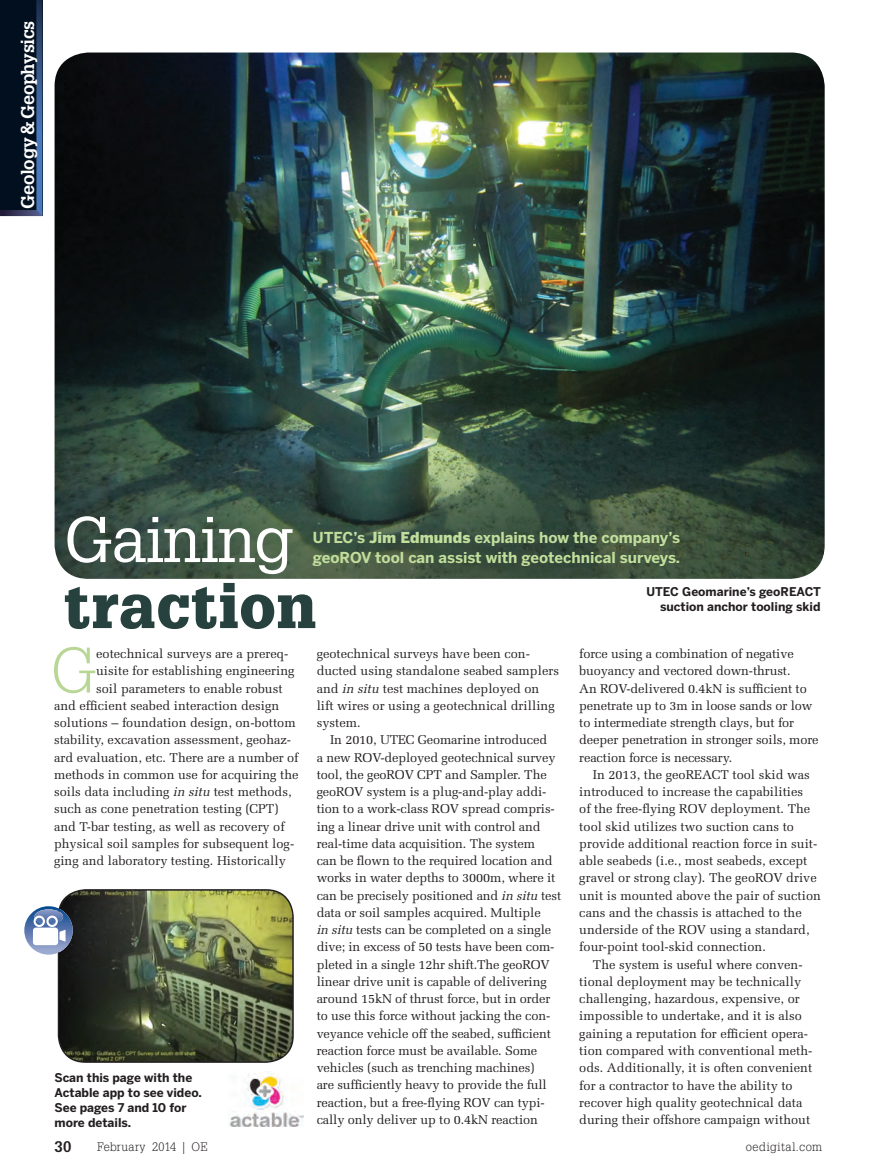
<style>
.page{position:relative;width:878px;height:1175px;background:#fff}
.page>*{position:absolute;margin:0;border:0;box-sizing:border-box;transform-origin:0 0}
.t1{font:63px "Glypha LT Std";letter-spacing:-.02em;color:#fff}
.t2{font:300 62.7px "Glypha LT Std";color:#b8d694}
.t3{font:900 60px "Glypha LT Std";letter-spacing:.01em;color:#27413e}
.t4{font:700 18px "Glypha LT Std";letter-spacing:-.015em;color:#fff}
.t5{font:700 15px/19.5px "Benton Sans";color:#c1de9c}
.t6{font:700 15px "Glypha LT Std";color:#231f20}
.t7{font:12.75px "Melior LT Std";color:#231f20}
.t8{font:700 12px/15px "Benton Sans";color:#231f20;text-align:right}
.t9{font:300 12px "Glypha LT Std";letter-spacing:.015em;color:#231f20}
.t10{font:300 12px "Glypha LT Std";letter-spacing:.035em;color:#231f20}
.s1{font-weight:900}
.s2{font-style:italic}
</style>
<div class="page">
<div style="left:0;top:0;width:42px;height:216px;background:#010f1e"></div>
<svg style="left:0;top:210px;width:36px;height:6px"></svg>
<svg style="left:36px;top:0;width:6px;height:216px"></svg>
<img style="left:55px;top:53px;width:769px;height:526px">
<img style="left:228px;top:1071px;width:75px;height:56px">
<img style="left:24px;top:889px;width:270px;height:173px">
<div style="left:46px;top:915px;width:12px;height:12px;border:2px solid #fff;border-radius:50%"></div>
<div style="left:34px;top:915px;width:11px;height:12px;border:2px solid #fff;border-radius:50%"></div>
<p class="t4" style="left:16px;top:208px;width:189px;rotate:-90deg">Geology &amp; Geophysics</p>
<p class="t1" style="left:64px;top:501px;width:231px">Gaining</p>
<p class="t3" style="left:64px;top:570px;width:254px">t raction</p>
<p class="t5" style="left:313px;top:527px;width:369px">UTEC’s <span class="s1">Jim Edmunds</span> explains how the company’s geoROV tool can assist with geotechnical surveys.</p>
<p class="t8" style="left:646px;top:584px;width:176px">UTEC Geomarine’s geoREACT suction anchor tooling skid</p>
<p class="t2" style="left:51px;top:635px;width:47px">G</p>
<p class="t7" style="left:96px;top:646px;width:193px">eotechnical surveys are a prereq-</p>
<p class="t7" style="left:96px;top:663px;width:200px">uisite for establishing engineering</p>
<p class="t7" style="left:96px;top:680px;width:188px">soil parameters to enable robust</p>
<p class="t7" style="left:54px;top:698px;width:227px">and efficient seabed interaction design</p>
<p class="t7" style="left:54px;top:715px;width:243px">solutions – foundation design, on-bottom</p>
<p class="t7" style="left:54px;top:732px;width:239px">stability, excavation assessment, geohaz-</p>
<p class="t7" style="left:54px;top:749px;width:246px">ard evaluation, etc. There are a number of</p>
<p class="t7" style="left:54px;top:767px;width:246px">methods in common use for acquiring the</p>
<p class="t7" style="left:54px;top:784px;width:239px">soils data including <span class="s2">in situ</span> test methods,</p>
<p class="t7" style="left:54px;top:801px;width:226px">such as cone penetration testing (CPT)</p>
<p class="t7" style="left:54px;top:818px;width:232px">and T-bar testing, as well as recovery of</p>
<p class="t7" style="left:54px;top:836px;width:242px">physical soil samples for subsequent log-</p>
<p class="t7" style="left:54px;top:853px;width:233px">ging and laboratory testing. Historically</p>
<p class="t8" style="left:55px;top:1069px;width:149px;text-align:left">Scan this page with the<br>Actable app to see video.<br>See pages 7 and 10 for more details.</p>
<p class="t7" style="left:316px;top:646px;width:215px">geotechnical surveys have been con-</p>
<p class="t7" style="left:316px;top:663px;width:244px">ducted using standalone seabed samplers</p>
<p class="t7" style="left:316px;top:680px;width:224px">and <span class="s2">in situ</span> test machines deployed on</p>
<p class="t7" style="left:316px;top:698px;width:239px">lift wires or using a geotechnical drilling</p>
<p class="t7" style="left:316px;top:715px;width:45px">system.</p>
<p class="t7" style="left:330px;top:732px;width:218px">In 2010, UTEC Geomarine introduced</p>
<p class="t7" style="left:316px;top:749px;width:240px">a new ROV-deployed geotechnical survey</p>
<p class="t7" style="left:316px;top:767px;width:231px">tool, the geoROV CPT and Sampler. The</p>
<p class="t7" style="left:316px;top:784px;width:231px">geoROV system is a plug-and-play addi-</p>
<p class="t7" style="left:316px;top:801px;width:239px">tion to a work-class ROV spread compris-</p>
<p class="t7" style="left:316px;top:818px;width:225px">ing a linear drive unit with control and</p>
<p class="t7" style="left:316px;top:836px;width:220px">real-time data acquisition. The system</p>
<p class="t7" style="left:316px;top:853px;width:237px">can be flown to the required location and</p>
<p class="t7" style="left:316px;top:870px;width:240px">works in water depths to 3000m, where it</p>
<p class="t7" style="left:316px;top:887px;width:246px">can be precisely positioned and <span class="s2">in situ</span> test</p>
<p class="t7" style="left:316px;top:905px;width:225px">data or soil samples acquired. Multiple</p>
<p class="t7" style="left:316px;top:922px;width:236px"><span class="s2">in situ</span> tests can be completed on a single</p>
<p class="t7" style="left:316px;top:939px;width:239px">dive; in excess of 50 tests have been com-</p>
<p class="t7" style="left:316px;top:956px;width:235px">pleted in a single 12hr shift.The geoROV</p>
<p class="t7" style="left:316px;top:974px;width:231px">linear drive unit is capable of delivering</p>
<p class="t7" style="left:316px;top:991px;width:235px">around 15kN of thrust force, but in order</p>
<p class="t7" style="left:316px;top:1008px;width:235px">to use this force without jacking the con-</p>
<p class="t7" style="left:316px;top:1025px;width:236px">veyance vehicle off the seabed, sufficient</p>
<p class="t7" style="left:316px;top:1043px;width:222px">reaction force must be available. Some</p>
<p class="t7" style="left:316px;top:1060px;width:219px">vehicles (such as trenching machines)</p>
<p class="t7" style="left:316px;top:1077px;width:232px">are sufficiently heavy to provide the full</p>
<p class="t7" style="left:316px;top:1094px;width:230px">reaction, but a free-flying ROV can typi-</p>
<p class="t7" style="left:316px;top:1112px;width:223px">cally only deliver up to 0.4kN reaction</p>
<p class="t7" style="left:579px;top:646px;width:216px">force using a combination of negative</p>
<p class="t7" style="left:579px;top:663px;width:213px">buoyancy and vectored down-thrust.</p>
<p class="t7" style="left:579px;top:680px;width:229px">An ROV-delivered 0.4kN is sufficient to</p>
<p class="t7" style="left:579px;top:698px;width:235px">penetrate up to 3m in loose sands or low</p>
<p class="t7" style="left:579px;top:715px;width:216px">to intermediate strength clays, but for</p>
<p class="t7" style="left:579px;top:732px;width:241px">deeper penetration in stronger soils, more</p>
<p class="t7" style="left:579px;top:749px;width:154px">reaction force is necessary.</p>
<p class="t7" style="left:592px;top:767px;width:218px">In 2013, the geoREACT tool skid was</p>
<p class="t7" style="left:579px;top:784px;width:225px">introduced to increase the capabilities</p>
<p class="t7" style="left:579px;top:801px;width:232px">of the free-flying ROV deployment. The</p>
<p class="t7" style="left:579px;top:818px;width:216px">tool skid utilizes two suction cans to</p>
<p class="t7" style="left:579px;top:836px;width:239px">provide additional reaction force in suit-</p>
<p class="t7" style="left:579px;top:853px;width:230px">able seabeds (i.e., most seabeds, except</p>
<p class="t7" style="left:579px;top:870px;width:239px">gravel or strong clay). The geoROV drive</p>
<p class="t7" style="left:579px;top:887px;width:243px">unit is mounted above the pair of suction</p>
<p class="t7" style="left:579px;top:905px;width:224px">cans and the chassis is attached to the</p>
<p class="t7" style="left:579px;top:922px;width:232px">underside of the ROV using a standard,</p>
<p class="t7" style="left:579px;top:939px;width:188px">four-point tool-skid connection.</p>
<p class="t7" style="left:592px;top:956px;width:211px">The system is useful where conven-</p>
<p class="t7" style="left:579px;top:974px;width:223px">tional deployment may be technically</p>
<p class="t7" style="left:579px;top:991px;width:222px">challenging, hazardous, expensive, or</p>
<p class="t7" style="left:579px;top:1008px;width:224px">impossible to undertake, and it is also</p>
<p class="t7" style="left:579px;top:1025px;width:230px">gaining a reputation for efficient opera-</p>
<p class="t7" style="left:579px;top:1043px;width:235px">tion compared with conventional meth-</p>
<p class="t7" style="left:579px;top:1060px;width:234px">ods. Additionally, it is often convenient</p>
<p class="t7" style="left:579px;top:1077px;width:215px">for a contractor to have the ability to</p>
<p class="t7" style="left:579px;top:1094px;width:225px">recover high quality geotechnical data</p>
<p class="t7" style="left:579px;top:1112px;width:232px">during their offshore campaign without</p>
<p class="t6" style="left:55px;top:1136px;width:18px">30</p>
<p class="t9" style="left:97px;top:1140px;width:112px">February 2014 | OE</p>
<p class="t10" style="left:745px;top:1140px;width:78px">oedigital.com</p>
</div>
